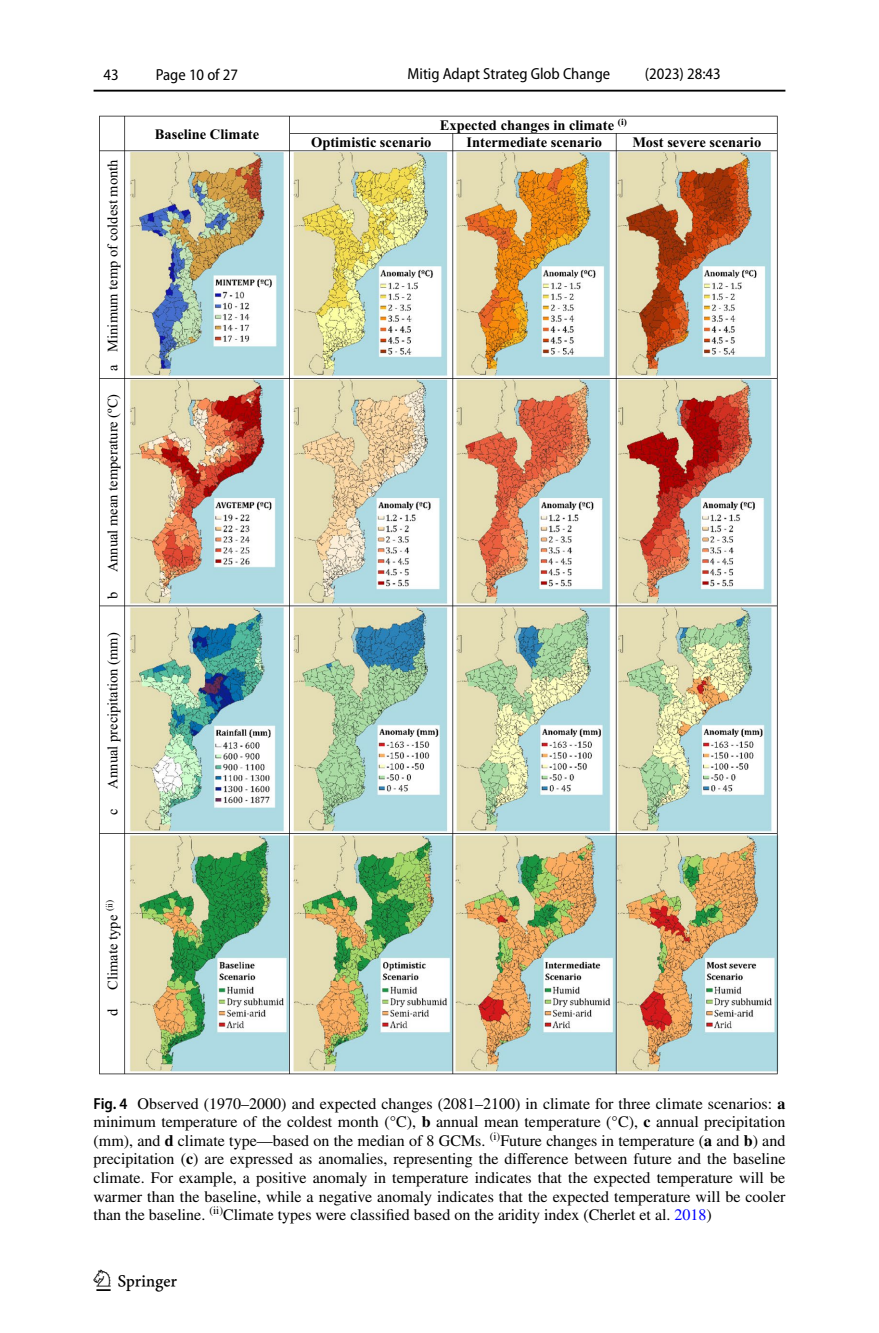
<style>
.page{position:relative;width:879px;height:1333px;background:#fff}
.page>*{position:absolute;margin:0;border:0;box-sizing:border-box;transform-origin:0 0}
.t1{font:30px "Springnew Regular 4";color:#000}
.t2{font:16px/18.6px "STIX";color:#000;text-align:justify}
.t3{font:semi-condensed 16px "Myriad Pro";color:#000}
.t4{font:14.4px "Times New Roman PS Bold MT2";color:#000}
.t5{font:14.4px "Times New Roman PSMT2";color:#000}
.s1{font-family:"Myriad Pro";font-weight:600;font-stretch:semi-condensed}
.s2{font-weight:700}
.s3{color:#00f}
</style>
<div class="page">
<hr style="left:94px;top:90px;width:691px;height:2px;background:#000">
<img style="left:99px;top:116px;width:678px;height:958px">
<p class="t3" style="left:103px;top:66px;width:17px">43</p>
<p class="t3" style="left:156px;top:66px;width:84px">Page 10 of 27</p>
<p class="t5" style="left:103px;top:371px;width:213px;rotate:-90deg">a Minimum temp of coldest month</p>
<p class="t5" style="left:103px;top:572px;width:180px;rotate:-90deg">Annual mean temperature (ºC)</p>
<p class="t5" style="left:103px;top:598px;width:9px;rotate:-90deg">b</p>
<p class="t5" style="left:103px;top:788px;width:157px;rotate:-90deg">Annual precipitation (mm)</p>
<p class="t5" style="left:103px;top:814px;width:8px;rotate:-90deg">c</p>
<p class="t5" style="left:103px;top:989px;width:91px;rotate:-90deg">Climate type <sup>(ii)</sup></p>
<p class="t5" style="left:103px;top:1015px;width:9px;rotate:-90deg">d</p>
<p class="t4" style="left:155px;top:123px;width:106px">Baseline Climate</p>
<p class="t3" style="left:407px;top:65px;width:204px">Mitig Adapt Strateg Glob Change</p>
<p class="t3" style="left:645px;top:65px;width:77px">(2023) 28:43</p>
<p class="t4" style="left:440px;top:115px;width:188px">Expected changes in climate <sup>(i)</sup></p>
<p class="t4" style="left:311px;top:132px;width:122px">Optimistic scenario</p>
<p class="t4" style="left:466px;top:132px;width:137px">Intermediate scenario</p>
<p class="t4" style="left:632px;top:132px;width:130px">Most severe scenario</p>
<p class="t2" style="left:94px;top:1095px;width:693px"><span class="s1">Fig. 4</span> Observed (1970–2000) and expected changes (2081–2100) in climate for three climate scenarios: <span class="s2">a </span>minimum temperature of the coldest month (°C), <span class="s2">b</span> annual mean temperature (°C), <span class="s2">c</span> annual precipitation (mm), and <span class="s2">d</span> climate type—based on the median of 8 GCMs. <sup>(i)</sup>Future changes in temperature (<span class="s2">a</span> and <span class="s2">b</span>) and precipitation (<span class="s2">c</span>) are expressed as anomalies, representing the difference between future and the baseline climate. For example, a positive anomaly in temperature indicates that the expected temperature will be warmer than the baseline, while a negative anomaly indicates that the expected temperature will be cooler than the baseline. <sup>(ii)</sup>Climate types were classified based on the aridity index (Cherlet et al. <span class="s3">2018</span>)</p>
<h1 class="t1" style="left:96px;top:1269px;width:83px">1 3</h1>
</div>
